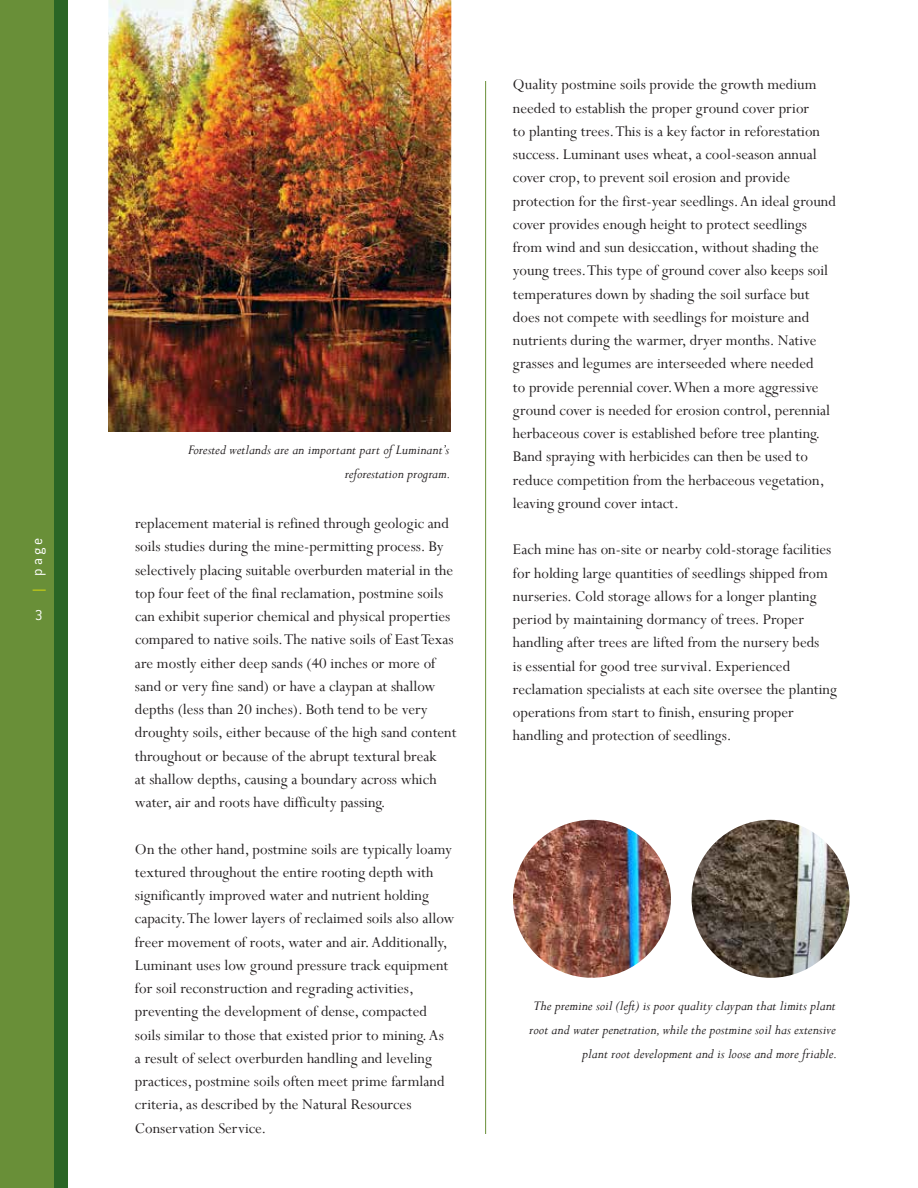
<style>
.page{position:relative;width:918px;height:1188px;background:#fff}
.page>*{position:absolute;margin:0;border:0;box-sizing:border-box;transform-origin:0 0}
.t1{font:16.5px/23.2px "Perpetua";color:#231f20}
.t2{font:300 15.75px "Conduit ITC";color:#fff}
.t3{font:italic 15px/24px "Perpetua";color:#231f20;text-align:right}
.s1{font-family:"Perpetua";font-weight:400;color:#fff200}
</style>
<div class="page">
<div style="left:27px;top:0;width:40px;height:1188px;background:#2a6525"></div>
<div style="left:0;top:0;width:54px;height:1188px;background:#698f38"></div>
<img style="left:108px;top:0;width:343px;height:432px">
<hr style="left:485px;top:81px;width:1px;height:1053px;background:#698f38">
<img style="left:513px;top:820px;width:158px;height:158px;border-radius:79px">
<img style="left:692px;top:820px;width:158px;height:158px;border-radius:78px">
<p class="t2" style="left:29px;top:594px;width:58px;rotate:-90deg"><span class="s1">|</span> page</p>
<p class="t2" style="left:35px;top:606px;width:10px">3</p>
<p class="t3" style="left:188px;top:437px;width:264px">Forested wetlands are an important part of Luminant’s reforestation program.</p>
<p class="t1" style="left:135px;top:512px;width:323px">replacement material is refined through geologic and soils studies during the mine-permitting process. By selectively placing suitable overburden material in the top four feet of the final reclamation, postmine soils can exhibit superior chemical and physical properties compared to native soils. The native soils of East Texas are mostly either deep sands (40 inches or more of sand or very fine sand) or have a claypan at shallow depths (less than 20 inches). Both tend to be very droughty soils, either because of the high sand content throughout or because of the abrupt textural break<br>at shallow depths, causing a boundary across which water, air and roots have difficulty passing.</p>
<p class="t1" style="left:135px;top:837px;width:321px">On the other hand, postmine soils are typically loamy textured throughout the entire rooting depth with significantly improved water and nutrient holding capacity. The lower layers of reclaimed soils also allow freer movement of roots, water and air. Additionally, Luminant uses low ground pressure track equipment for soil reconstruction and regrading activities, preventing the development of dense, compacted soils similar to those that existed prior to mining. As<br>a result of select overburden handling and leveling practices, postmine soils often meet prime farmland criteria, as described by the Natural Resources Conservation Service.</p>
<p class="t1" style="left:513px;top:73px;width:325px">Quality postmine soils provide the growth medium needed to establish the proper ground cover prior<br>to planting trees. This is a key factor in reforestation success. Luminant uses wheat, a cool-season annual cover crop, to prevent soil erosion and provide protection for the first-year seedlings. An ideal ground cover provides enough height to protect seedlings from wind and sun desiccation, without shading the young trees. This type of ground cover also keeps soil temperatures down by shading the soil surface but does not compete with seedlings for moisture and nutrients during the warmer, dryer months. Native grasses and legumes are interseeded where needed<br>to provide perennial cover. When a more aggressive ground cover is needed for erosion control, perennial herbaceous cover is established before tree planting.<br>Band spraying with herbicides can then be used to reduce competition from the herbaceous vegetation, leaving ground cover intact.</p>
<p class="t1" style="left:513px;top:538px;width:325px">Each mine has on-site or nearby cold-storage facilities for holding large quantities of seedlings shipped from nurseries. Cold storage allows for a longer planting period by maintaining dormancy of trees. Proper handling after trees are lifted from the nursery beds<br>is essential for good tree survival. Experienced reclamation specialists at each site oversee the planting operations from start to finish, ensuring proper handling and protection of seedlings.</p>
<p class="t3" style="left:529px;top:993px;width:310px">The premine soil (left) is poor quality claypan that limits plant root and water penetration, while the postmine soil has extensive plant root development and is loose and more friable.</p>
</div>
